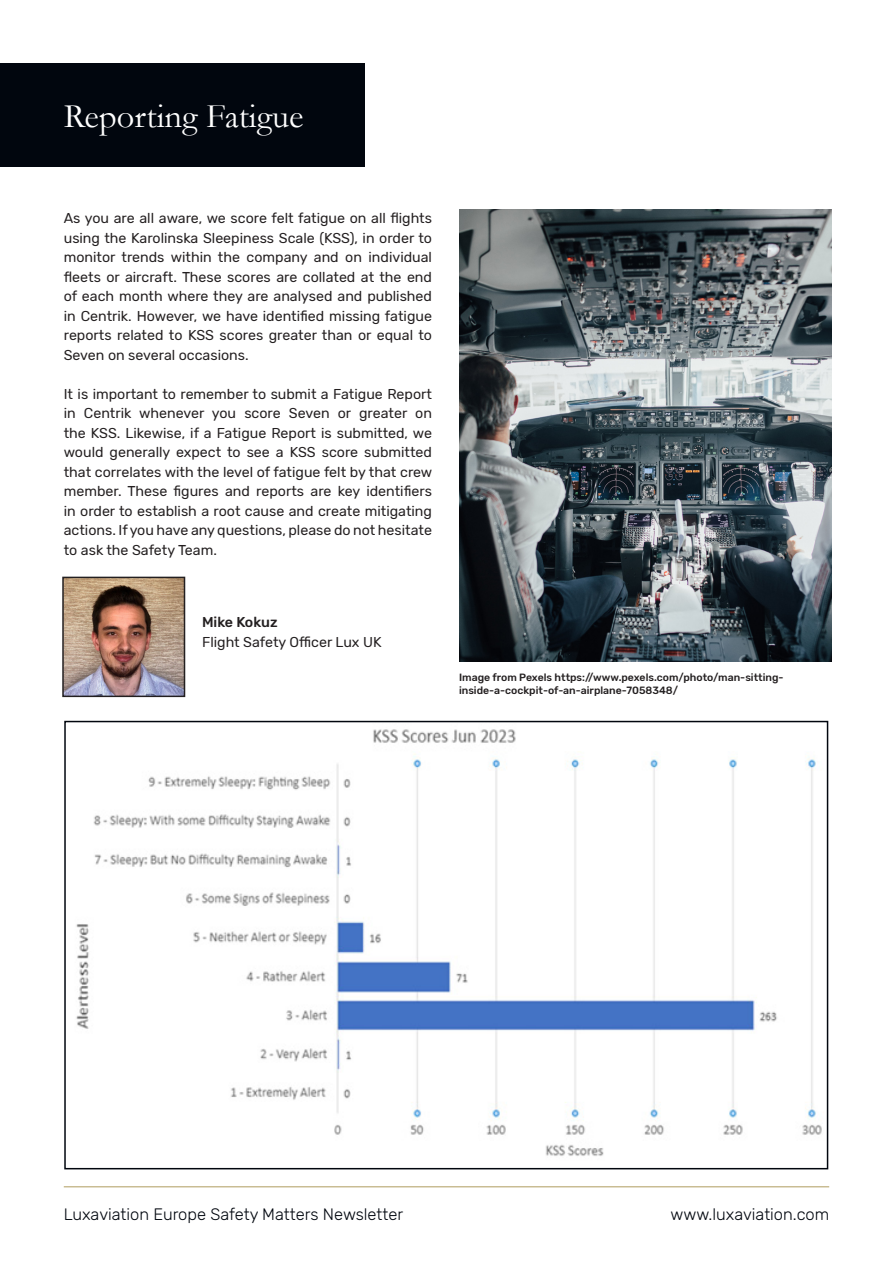
<style>
.page{position:relative;width:893px;height:1263px;background:#fff}
.page>*{position:absolute;margin:0;border:0;box-sizing:border-box;transform-origin:0 0}
.t1{font:34.5px "Garamond";color:#fff}
.t2{font:300 16.5px "Rubik";color:#01060e}
.t3{font:14.25px/19.5px "Rubik";color:#231f20;text-align:justify}
.t4{font:500 14.25px "Rubik";color:#231f20}
.t5{font:500 10.5px/13.5px "Rubik";color:#231f20}
</style>
<div class="page">
<div style="left:0;top:64px;width:364px;height:103px;background:#01060e"></div>
<hr style="left:64px;top:1186px;width:765px;height:1px;background:#b09d5f">
<img style="left:76px;top:729px;width:746px;height:427px">
<div style="left:64px;top:721px;width:764px;height:448px;border:2px solid #01060e"></div>
<img style="left:65px;top:580px;width:117px;height:114px">
<div style="left:62px;top:577px;width:123px;height:120px;border:2px solid #231f20"></div>
<img style="left:459px;top:210px;width:372px;height:452px">
<h1 class="t1" style="left:64px;top:93px;width:241px">Reporting Fatigue</h1>
<p class="t3" style="left:64px;top:209px;width:370px">As you are all aware, we score felt fatigue on all flights using the Karolinska Sleepiness Scale (KSS), in order to monitor trends within the company and on individual fleets or aircraft. These scores are collated at the end of each month where they are analysed and published in Centrik. However, we have identified missing fatigue reports related to KSS scores greater than or equal to Seven on several occasions.</p>
<p class="t3" style="left:64px;top:384px;width:370px">It is important to remember to submit a Fatigue Report in Centrik whenever you score Seven or greater on the KSS. Likewise, if a Fatigue Report is submitted, we would generally expect to see a KSS score submitted that correlates with the level of fatigue felt by that crew member. These figures and reports are key identifiers in order to establish a root cause and create mitigating actions. If you have any questions, please do not hesitate to ask the Safety Team.</p>
<p class="t4" style="left:202px;top:614px;width:77px">Mike Kokuz</p>
<p class="t3" style="left:202px;top:632px;width:181px">Flight Safety Officer Lux UK</p>
<p class="t5" style="left:459px;top:670px;width:326px">Image from Pexels https://www.pexels.com/photo/man-sitting&shy;inside-a-cockpit-of-an-airplane-7058348/</p>
<p class="t2" style="left:64px;top:1205px;width:341px">Luxaviation Europe Safety Matters Newsletter</p>
<p class="t2" style="left:670px;top:1205px;width:160px">www.luxaviation.com</p>
</div>
